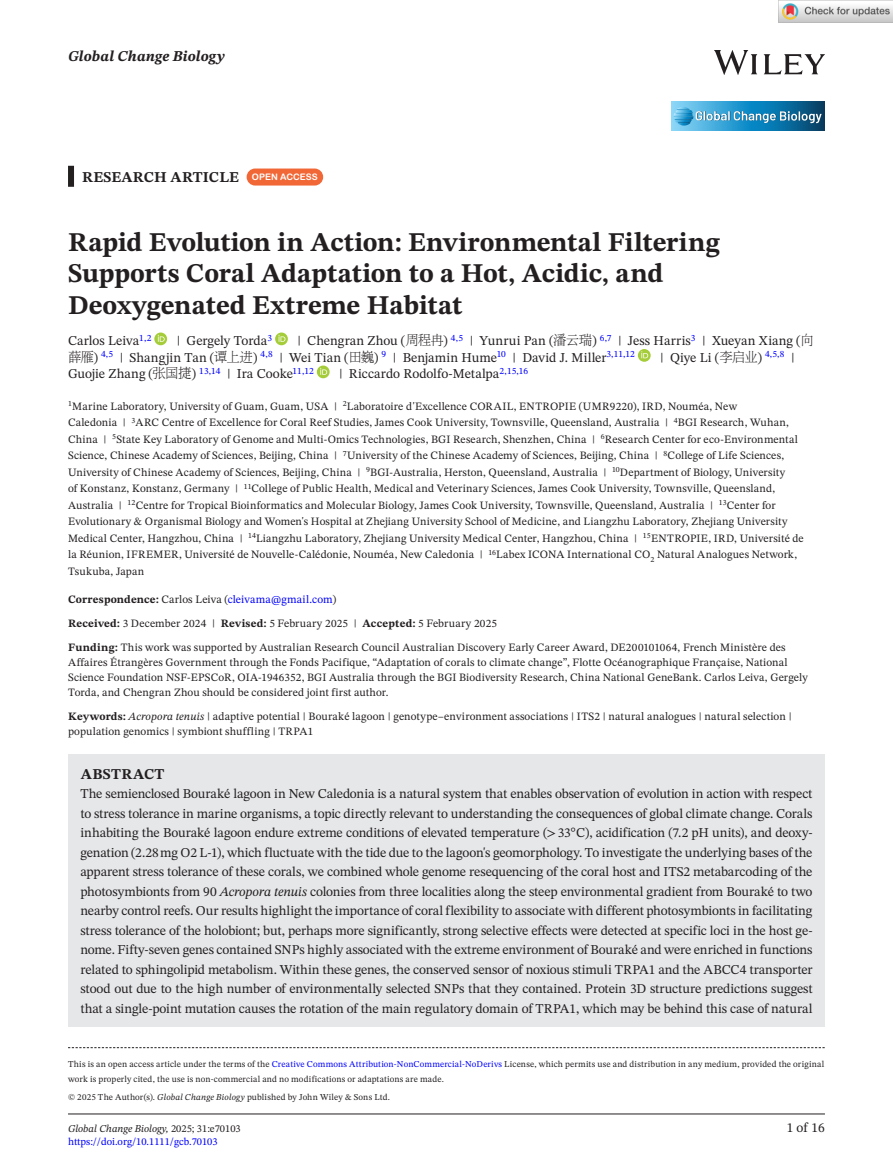
<style>
.page{position:relative;width:893px;height:1174px;background:#fff}
.page>*{position:absolute;margin:0;border:0;box-sizing:border-box;transform-origin:0 0}
.t1{font:700 27px/31.5px "STIX Two Text";color:#231f20}
.t2{font:700 15px "STIX Two Text";letter-spacing:.01em;color:#231f20}
.t3{font:italic 700 15px "STIX Two Text";letter-spacing:.005em;color:#231f20}
.t4{font:13.5px/19.5px "STIX Two Text";color:#231f20}
.t5{font:11.25px/16.5px "STIX Two Text";letter-spacing:.015em;color:#231f20}
.t6{font:italic 10.5px "STIX Two Text";color:#231f20}
.t7{font:10.5px "STIX Two Text";color:#00f}
.t8{font:9px/15px "STIX Two Text";letter-spacing:.02em;color:#231f20}
.s1{font-family:"Arial Rounded MT Bold";font-weight:400;font-size:9px;color:#fff}
.s2{font-family:"AR PL New Sung"}
.s3{font-weight:700}
.s4{color:#00f}
.s5{font-style:italic}
.s6{font-style:normal}
</style>
<div class="page">
<hr style="left:68px;top:1113px;width:757px;height:1px;background:#231f20">
<img style="left:714px;top:51px;width:111px;height:23px">
<svg style="left:672px;top:101px;width:153px;height:30px;background:#2b8bbb"></svg>
<svg style="left:674px;top:107px;width:148px;height:19px;background:#4799c1"></svg>
<div style="left:68px;top:166px;width:6px;height:21px;background:#231f20"></div>
<div style="left:68px;top:754px;width:757px;height:42px;background:#e6e7e9"></div>
<div style="left:68px;top:773px;width:757px;height:253px;background:#e6e7e9"></div>
<div style="left:247px;top:168px;width:76px;height:17px;background:#f16736;border-radius:9px"></div>
<svg style="left:154px;top:332px;width:13px;height:13px"></svg>
<svg style="left:158px;top:335px;width:7px;height:7px"></svg>
<svg style="left:275px;top:332px;width:13px;height:13px"></svg>
<svg style="left:279px;top:335px;width:6px;height:7px"></svg>
<svg style="left:638px;top:349px;width:13px;height:13px"></svg>
<svg style="left:641px;top:351px;width:7px;height:7px"></svg>
<svg style="left:317px;top:365px;width:13px;height:13px"></svg>
<svg style="left:320px;top:368px;width:7px;height:7px"></svg>
<svg style="left:68px;top:1047px;width:757px;height:1px"></svg>
<img style="left:779px;top:0;width:114px;height:23px">
<h2 class="t3" style="left:68px;top:46px;width:158px">Global Change Biology</h2>
<h2 class="t2" style="left:82px;top:166px;width:237px">RESEARCH ARTICLE <span class="s1">OPEN ACCESS</span></h2>
<h1 class="t1" style="left:68px;top:227px;width:653px">Rapid Evolution in Action: Environmental Filtering<br>Supports Coral Adaptation to a Hot, Acidic, and<br>Deoxygenated Extreme Habitat</h1>
<p class="t4" style="left:68px;top:331px;width:85px">Carlos Leiva<sup>1,2</sup></p>
<p class="t4" style="left:177px;top:331px;width:97px">| Gergely Torda<sup>3</sup></p>
<p class="t4" style="left:68px;top:332px;width:747px;line-height:16.5px;text-indent:229px">| Chengran Zhou (<span class="s2">周程冉</span>) <sup>4,5</sup> | Yunrui Pan (<span class="s2">潘云瑞</span>) <sup>6,7</sup> | Jess Harris<sup>3</sup> | Xueyan Xiang (<span class="s2">向薛雁</span>) <sup>4,5</sup> | Shangjin Tan (<span class="s2">谭上进</span>) <sup>4,8</sup> | Wei Tian (<span class="s2">田巍</span>) <sup>9</sup> | Benjamin Hume<sup>10</sup> | David J. Miller<sup>3,11,12</sup></p>
<p class="t4" style="left:660px;top:347px;width:136px">| Qiye Li (<span class="s2">李启业</span>) <sup>4,5,8</sup> |</p>
<p class="t4" style="left:68px;top:364px;width:247px">Guojie Zhang (<span class="s2">张国捷</span>) <sup>13,14</sup> | Ira Cooke<sup>11,12</sup></p>
<p class="t4" style="left:339px;top:364px;width:190px">| Riccardo Rodolfo-Metalpa<sup>2,15,16</sup></p>
<p class="t5" style="left:68px;top:398px;width:737px"><sup>1</sup>Marine Laboratory, University of Guam, Guam, USA | <sup>2</sup>Laboratoire d'Excellence CORAIL, ENTROPIE (UMR9220), IRD, Nouméa, New<br>Caledonia | <sup>3</sup>ARC Centre of Excellence for Coral Reef Studies, James Cook University, Townsville, Queensland, Australia | <sup>4</sup>BGI Research, Wuhan, China | <sup>5</sup>State Key Laboratory of Genome and Multi-Omics Technologies, BGI Research, Shenzhen, China | <sup>6</sup>Research Center for eco-Environmental Science, Chinese Academy of Sciences, Beijing, China | <sup>7</sup>University of the Chinese Academy of Sciences, Beijing, China | <sup>8</sup>College of Life Sciences, University of Chinese Academy of Sciences, Beijing, China | <sup>9</sup>BGI-Australia, Herston, Queensland, Australia | <sup>10</sup>Department of Biology, University<br>of Konstanz, Konstanz, Germany | <sup>11</sup>College of Public Health, Medical and Veterinary Sciences, James Cook University, Townsville, Queensland, Australia | <sup>12</sup>Centre for Tropical Bioinformatics and Molecular Biology, James Cook University, Townsville, Queensland, Australia | <sup>13</sup>Center for Evolutionary &amp; Organismal Biology and Women's Hospital at Zhejiang University School of Medicine, and Liangzhu Laboratory, Zhejiang University Medical Center, Hangzhou, China | <sup>14</sup>Liangzhu Laboratory, Zhejiang University Medical Center, Hangzhou, China | <sup>15</sup>ENTROPIE, IRD, Université de la Réunion, IFREMER, Université de Nouvelle-Calédonie, Nouméa, New Caledonia | <sup>16</sup>Labex ICONA International CO<sub>2</sub> Natural Analogues Network, Tsukuba, Japan</p>
<p class="t5" style="left:68px;top:587px;width:719px;line-height:24px"><span class="s3">Correspondence:</span> Carlos Leiva (<span class="s4">cleivama@gmail.com</span>)<br><span class="s3">Received:</span> 3 December 2024 | <span class="s3">Revised:</span> 5 February 2025 | <span class="s3">Accepted:</span> 5 February 2025<br><span class="s3">Funding:</span> This work was supported by Australian Research Council Australian Discovery Early Career Award, DE200101064, French Ministère des</p>
<p class="t5" style="left:68px;top:654px;width:741px;line-height:15px">Affaires Étrangères Government through the Fonds Pacifique, “Adaptation of corals to climate change”, Flotte Océanographique Française, National<br>Science Foundation NSF-EPSCoR, OIA-1946352, BGI Australia through the BGI Biodiversity Research, China National GeneBank. Carlos Leiva, Gergely<br>Torda, and Chengran Zhou should be considered joint first author.</p>
<p class="t5" style="left:68px;top:709px;width:725px;line-height:15px"><span class="s3">Keywords:</span> <span class="s5">Acropora tenuis</span> | adaptive potential | Bouraké lagoon | genotype–environment associations | ITS2 | natural analogues | natural selection | population genomics | symbiont shuffling | TRPA1</p>
<h2 class="t2" style="left:81px;top:763px;width:85px">ABSTRACT</h2>
<p class="t4" style="left:80px;top:784px;width:734px;text-align:justify">The semienclosed Bouraké lagoon in New Caledonia is a natural system that enables observation of evolution in action with respect to stress tolerance in marine organisms, a topic directly relevant to understanding the consequences of global climate change. Corals inhabiting the Bouraké lagoon endure extreme conditions of elevated temperature (&gt;33°C), acidification (7.2 pH units), and deoxy&shy;genation (2.28mg O2 L-1), which fluctuate with the tide due to the lagoon's geomorphology. To investigate the underlying bases of the apparent stress tolerance of these corals, we combined whole genome resequencing of the coral host and ITS2 metabarcoding of the photosymbionts from 90 <span class="s5">Acropora tenuis</span> colonies from three localities along the steep environmental gradient from Bouraké to two nearby control reefs. Our results highlight the importance of coral flexibility to associate with different photosymbionts in facilitating stress tolerance of the holobiont; but, perhaps more significantly, strong selective effects were detected at specific loci in the host ge&shy;nome. Fifty-seven genes contained SNPs highly associated with the extreme environment of Bouraké and were enriched in functions related to sphingolipid metabolism. Within these genes, the conserved sensor of noxious stimuli TRPA1 and the ABCC4 transporter stood out due to the high number of environmentally selected SNPs that they contained. Protein 3D structure predictions suggest that a single-point mutation causes the rotation of the main regulatory domain of TRPA1, which may be behind this case of natural</p>
<p class="t8" style="left:68px;top:1056px;width:758px">This is an open access article under the terms of the <span class="s4">Creative Commons Attribution-NonCommercial-NoDerivs</span> License, which permits use and distribution in any medium, provided the original work is properly cited, the use is non-commercial and no modifications or adaptations are made.</p>
<p class="t8" style="left:68px;top:1089px;width:324px">© 2025 The Author(s). <span class="s5">Global Change Biology</span> published by John Wiley &amp; Sons Ltd.</p>
<p class="t6" style="left:68px;top:1121px;width:174px">Global Change Biology, <span class="s6">2025; 31:e70103</span></p>
<p class="t4" style="left:787px;top:1118px;width:40px">1 of 16</p>
<p class="t7" style="left:68px;top:1134px;width:151px">https://doi.org/10.1111/gcb.70103</p>
</div>
